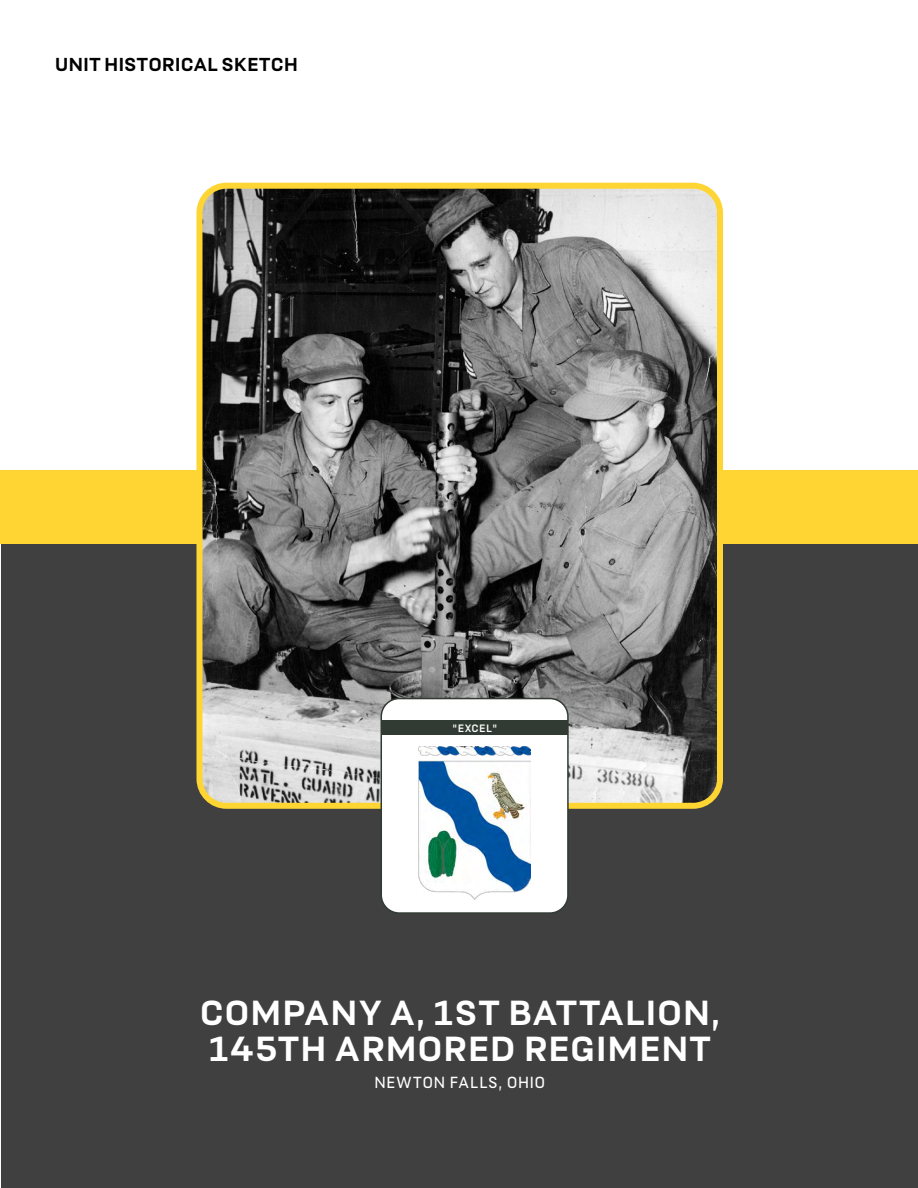
<style>
.page{position:relative;width:918px;height:1188px;background:#fff}
.page>*{position:absolute;margin:0;border:0;box-sizing:border-box;transform-origin:0 0}
.t1{font:700 39px "US Army";letter-spacing:.015em;color:#fff}
.t2{font:700 21px "US Army";letter-spacing:-.005em;color:#000}
.t3{font:300 18px "US Army";letter-spacing:.02em;color:#fff}
.t4{font:12px "US Army";letter-spacing:.04em;color:#fff}
</style>
<div class="page">
<div style="left:1px;top:470px;width:917px;height:74px;background:#fed532"></div>
<div style="left:1px;top:544px;width:917px;height:644px;background:#404040"></div>
<img style="left:203px;top:190px;width:513px;height:612px">
<div style="left:196px;top:183px;width:527px;height:626px;border:6px solid #fed532;border-radius:27px"></div>
<div style="left:381px;top:699px;width:187px;height:214px;background:#fff;border-radius:18px"></div>
<div style="left:381px;top:698px;width:188px;height:216px;border:2px solid #313b33;border-radius:18px"></div>
<img style="left:418px;top:746px;width:113px;height:154px">
<div style="left:382px;top:721px;width:186px;height:14px;background:#313b33"></div>
<p class="t2" style="left:55px;top:53px;width:245px">UNIT HISTORICAL SKETCH</p>
<p class="t4" style="left:453px;top:722px;width:46px">"EXCEL"</p>
<p class="t1" style="left:200px;top:991px;width:521px">COMPANY A, 1ST BATTALION,</p>
<p class="t1" style="left:209px;top:1027px;width:504px">145TH ARMORED REGIMENT</p>
<p class="t3" style="left:374px;top:1072px;width:173px">NEWTON FALLS, OHIO</p>
</div>
